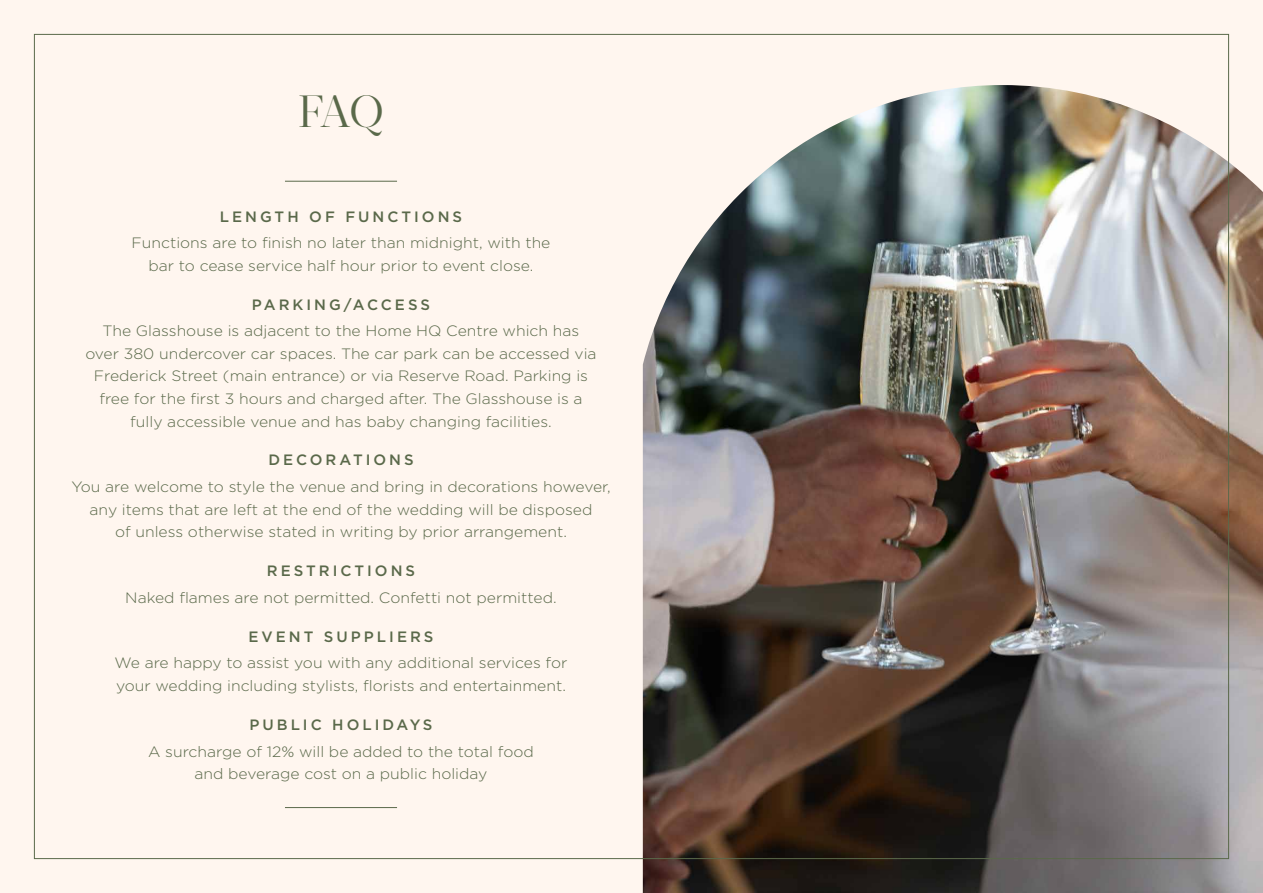
<style>
.page{position:relative;width:1263px;height:893px;background:#fff6ef}
.page>*{position:absolute;margin:0;border:0;box-sizing:border-box;transform-origin:0 0}
.t1{font:45px "Acta Display";color:#5a694a}
.t2{font:300 15px/22.5px "Gotham";color:#5a694a;text-align:center;scale:1.05 1}
.t3{font:500 15px "Gotham";letter-spacing:.2em;color:#5a694a}
</style>
<div class="page">
<img style="left:643px;top:85px;width:620px;height:808px">
<hr style="left:285px;top:181px;width:112px;height:1px;background:#5a694a">
<hr style="left:285px;top:807px;width:112px;height:1px;background:#5a694a">
<h1 class="t1" style="left:298px;top:85px;width:88px">FAQ</h1>
<p class="t3" style="left:220px;top:206px;width:244px">LENGTH OF FUNCTIONS</p>
<p class="t2" style="left:132px;top:231px;width:400px">Functions are to finish no later than midnight, with the bar to cease service half hour prior to event close.</p>
<p class="t3" style="left:252px;top:295px;width:180px">PARKING/ACCESS</p>
<p class="t2" style="left:85px;top:320px;width:488px">The Glasshouse is adjacent to the Home HQ Centre which has over 380 undercover car spaces. The car park can be accessed via Frederick Street (main entrance) or via Reserve Road. Parking is free for the first 3 hours and charged after. The Glasshouse is a fully accessible venue and has baby changing facilities.</p>
<p class="t3" style="left:268px;top:450px;width:147px">DECORATIONS</p>
<p class="t2" style="left:71px;top:475px;width:515px">You are welcome to style the venue and bring in decorations however, any items that are left at the end of the wedding will be disposed<br>of unless otherwise stated in writing by prior arrangement.</p>
<p class="t3" style="left:267px;top:561px;width:150px">RESTRICTIONS</p>
<p class="t2" style="left:125px;top:586px;width:412px">Naked flames are not permitted. Confetti not permitted.</p>
<p class="t3" style="left:248px;top:626px;width:186px">EVENT SUPPLIERS</p>
<p class="t2" style="left:115px;top:651px;width:433px;text-align:left">We are happy to assist you with any additional services for your wedding including stylists, florists and entertainment.</p>
<p class="t3" style="left:249px;top:715px;width:185px">PUBLIC HOLIDAYS</p>
<p class="t2" style="left:148px;top:740px;width:369px">A surcharge of 12% will be added to the total food and beverage cost on a public holiday</p>
</div>
